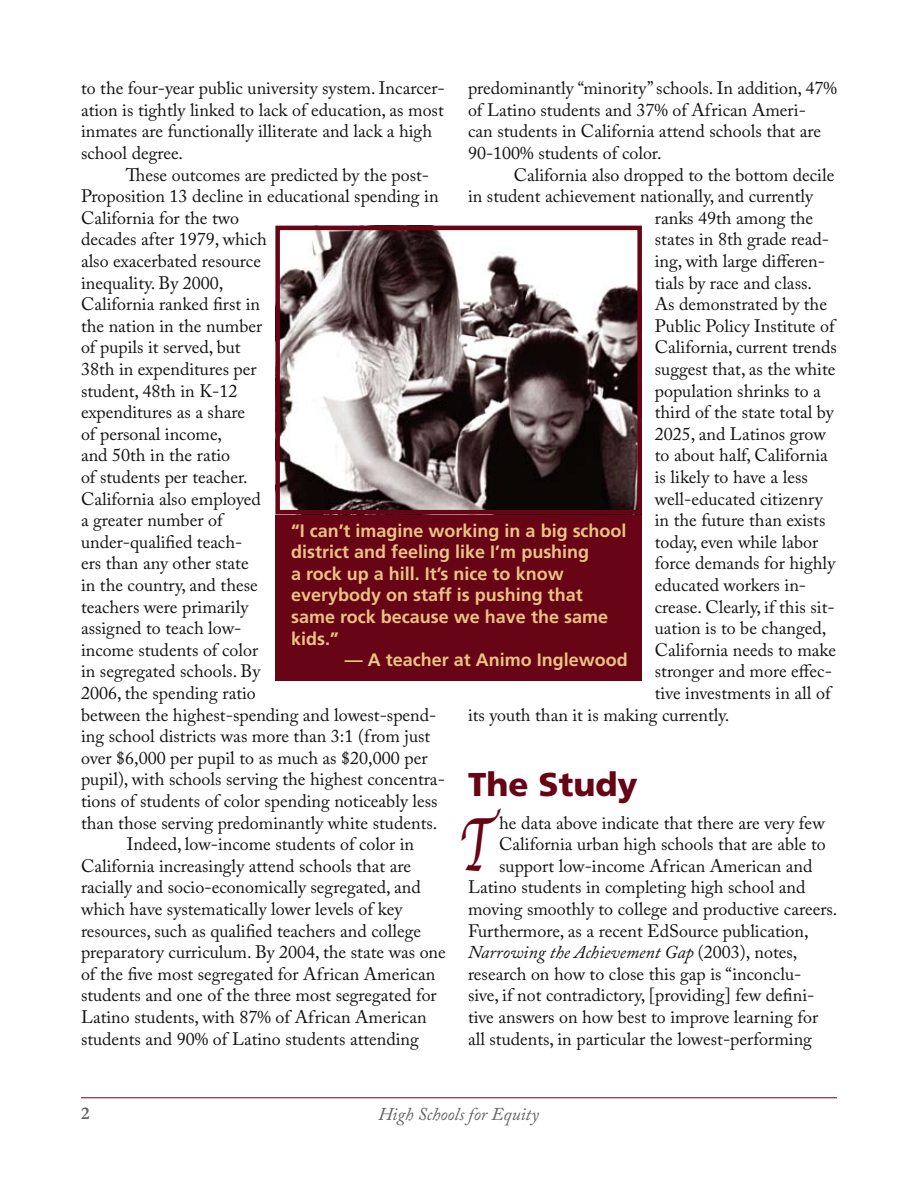
<style>
.page{position:relative;width:918px;height:1188px;background:#fff}
.page>*{position:absolute;margin:0;border:0;box-sizing:border-box;transform-origin:0 0}
.t1{font:italic 72px "Lucida Calligraphy";color:#670416;scale:.6 1}
.t2{font:900 33px "Frutiger LT Std";color:#670416}
.t3{font:18px/21.6px "Adobe Caslon Pro";color:#121212}
.t4{font:700 18px/21.6px "Frutiger LT Std";color:#ebc283}
.t5{font:italic 18px "Adobe Caslon Pro";color:#121212}
.t6{font:italic 18px "Adobe Caslon Pro";color:#616362}
.t7{font:700 18px "Garamond";color:#616362}
.s1{font-style:normal}
</style>
<div class="page">
<hr style="left:81px;top:1097px;width:756px;height:1px;background:#670416">
<div style="left:275px;top:226px;width:367px;height:455px;background:#670416"></div>
<svg style="left:276px;top:514px;width:365px;height:1px"></svg>
<img style="left:280px;top:231px;width:357px;height:278px">
<div style="left:275px;top:226px;width:367px;height:288px;border:4px solid #670416"></div>
<p class="t3" style="left:81px;top:77px;width:365px">to the four-year public university system. Incarcer&shy;ation is tightly linked to lack of education, as most inmates are functionally illiterate and lack a high school degree.</p>
<p class="t3" style="left:126px;top:164px;width:305px">These outcomes are predicted by the post-</p>
<p class="t3" style="left:81px;top:185px;width:359px">Proposition 13 decline in educational spending in</p>
<p class="t3" style="left:81px;top:207px;width:160px">California for the two</p>
<p class="t3" style="left:81px;top:228px;width:187px">decades after 1979, which</p>
<p class="t3" style="left:81px;top:250px;width:182px">also exacerbated resource</p>
<p class="t3" style="left:81px;top:272px;width:144px">inequality. By 2000,</p>
<p class="t3" style="left:81px;top:293px;width:181px">California ranked first in</p>
<p class="t3" style="left:81px;top:315px;width:183px">the nation in the number</p>
<p class="t3" style="left:81px;top:336px;width:161px">of pupils it served, but</p>
<p class="t3" style="left:81px;top:358px;width:177px">38th in expenditures per</p>
<p class="t3" style="left:81px;top:380px;width:158px">student, 48th in K-12</p>
<p class="t3" style="left:81px;top:401px;width:166px">expenditures as a share</p>
<p class="t3" style="left:81px;top:423px;width:143px">of personal income,</p>
<p class="t3" style="left:81px;top:444px;width:151px">and 50th in the ratio</p>
<p class="t3" style="left:81px;top:466px;width:168px">of students per teacher.</p>
<p class="t3" style="left:81px;top:488px;width:181px">California also employed</p>
<p class="t3" style="left:81px;top:509px;width:143px">a greater number of</p>
<p class="t3" style="left:81px;top:531px;width:163px">under-qualified teach-</p>
<p class="t3" style="left:81px;top:552px;width:169px">ers than any other state</p>
<p class="t3" style="left:81px;top:574px;width:178px">in the country, and these</p>
<p class="t3" style="left:81px;top:596px;width:169px">teachers were primarily</p>
<p class="t3" style="left:81px;top:617px;width:162px">assigned to teach low-</p>
<p class="t3" style="left:81px;top:639px;width:179px">income students of color</p>
<p class="t3" style="left:81px;top:660px;width:181px">in segregated schools. By</p>
<p class="t3" style="left:81px;top:682px;width:176px">2006, the spending ratio</p>
<p class="t3" style="left:81px;top:704px;width:357px">between the highest-spending and lowest-spend-</p>
<p class="t3" style="left:81px;top:725px;width:351px">ing school districts was more than 3:1 (from just</p>
<p class="t3" style="left:81px;top:747px;width:348px">over $6,000 per pupil to as much as $20,000 per</p>
<p class="t3" style="left:81px;top:768px;width:365px">pupil), with schools serving the highest concentra-</p>
<p class="t3" style="left:81px;top:790px;width:358px">tions of students of color spending noticeably less</p>
<p class="t3" style="left:81px;top:812px;width:358px">than those serving predominantly white students.</p>
<p class="t3" style="left:127px;top:833px;width:289px">Indeed, low-income students of color in</p>
<p class="t3" style="left:81px;top:855px;width:332px">California increasingly attend schools that are</p>
<p class="t3" style="left:81px;top:876px;width:341px">racially and socio-economically segregated, and</p>
<p class="t3" style="left:81px;top:898px;width:323px">which have systematically lower levels of key</p>
<p class="t3" style="left:81px;top:920px;width:342px">resources, such as qualified teachers and college</p>
<p class="t3" style="left:81px;top:941px;width:366px">preparatory curriculum. By 2004, the state was one</p>
<p class="t3" style="left:81px;top:963px;width:356px">of the five most segregated for African American</p>
<p class="t3" style="left:81px;top:984px;width:357px">students and one of the three most segregated for</p>
<p class="t3" style="left:81px;top:1006px;width:347px">Latino students, with 87% of African American</p>
<p class="t3" style="left:81px;top:1028px;width:339px">students and 90% of Latino students attending</p>
<p class="t3" style="left:468px;top:77px;width:370px">predominantly “minority” schools. In addition, 47% of Latino students and 37% of African Ameri-<br>can students in California attend schools that are 90-100% students of color.</p>
<p class="t3" style="left:514px;top:164px;width:322px">California also dropped to the bottom decile</p>
<p class="t3" style="left:468px;top:185px;width:347px">in student achievement nationally, and currently</p>
<p class="t3" style="left:655px;top:207px;width:160px">ranks 49th among the</p>
<p class="t3" style="left:655px;top:228px;width:176px">states in 8th grade read-</p>
<p class="t3" style="left:655px;top:250px;width:172px">ing, with large differen-</p>
<p class="t3" style="left:655px;top:272px;width:159px">tials by race and class.</p>
<p class="t3" style="left:655px;top:293px;width:174px">As demonstrated by the</p>
<p class="t3" style="left:655px;top:315px;width:181px">Public Policy Institute of</p>
<p class="t3" style="left:655px;top:336px;width:184px">California, current trends</p>
<p class="t3" style="left:655px;top:358px;width:182px">suggest that, as the white</p>
<p class="t3" style="left:655px;top:380px;width:168px">population shrinks to a</p>
<p class="t3" style="left:655px;top:401px;width:180px">third of the state total by</p>
<p class="t3" style="left:655px;top:423px;width:172px">2025, and Latinos grow</p>
<p class="t3" style="left:655px;top:444px;width:175px">to about half, California</p>
<p class="t3" style="left:655px;top:466px;width:154px">is likely to have a less</p>
<p class="t3" style="left:655px;top:488px;width:169px">well-educated citizenry</p>
<p class="t3" style="left:655px;top:509px;width:172px">in the future than exists</p>
<p class="t3" style="left:655px;top:531px;width:165px">today, even while labor</p>
<p class="t3" style="left:655px;top:552px;width:182px">force demands for highly</p>
<p class="t3" style="left:655px;top:574px;width:153px">educated workers in-</p>
<p class="t3" style="left:655px;top:596px;width:181px">crease. Clearly, if this sit-</p>
<p class="t3" style="left:655px;top:617px;width:173px">uation is to be changed,</p>
<p class="t3" style="left:655px;top:639px;width:183px">California needs to make</p>
<p class="t3" style="left:655px;top:660px;width:179px">stronger and more effec-</p>
<p class="t3" style="left:655px;top:682px;width:177px">tive investments in all of</p>
<p class="t3" style="left:468px;top:704px;width:263px">its youth than it is making currently.</p>
<p class="t4" style="left:291px;top:520px;width:337px">“I can’t imagine working in a big school district and feeling like I’m pushing<br>a rock up a hill. It’s nice to know everybody on staff is pushing that same rock because we have the same kids.”</p>
<p class="t4" style="left:345px;top:649px;width:285px">— A teacher at Animo Inglewood</p>
<h2 class="t2" style="left:468px;top:765px;width:171px">The Study</h2>
<p class="t3" style="left:499px;top:812px;width:327px">he data above indicate that there are very few</p>
<p class="t3" style="left:499px;top:833px;width:328px">California urban high schools that are able to</p>
<p class="t3" style="left:499px;top:855px;width:315px">support low-income African American and</p>
<p class="t3" style="left:468px;top:876px;width:339px">Latino students in completing high school and</p>
<p class="t3" style="left:468px;top:898px;width:371px">moving smoothly to college and productive careers.</p>
<p class="t3" style="left:468px;top:920px;width:342px">Furthermore, as a recent EdSource publication,</p>
<p class="t5" style="left:468px;top:941px;width:331px">Narrowing the Achievement Gap <span class="s1">(2003), notes,</span></p>
<p class="t3" style="left:468px;top:963px;width:335px">research on how to close this gap is “inconclu-</p>
<p class="t3" style="left:468px;top:984px;width:348px">sive, if not contradictory, [providing] few defini-</p>
<p class="t3" style="left:468px;top:1006px;width:352px">tive answers on how best to improve learning for</p>
<p class="t3" style="left:468px;top:1028px;width:346px">all students, in particular the lowest-performing</p>
<h1 class="t1" style="left:458px;top:801px;width:53px">T</h1>
<p class="t7" style="left:81px;top:1102px;width:10px">2</p>
<p class="t6" style="left:378px;top:1103px;width:162px">High Schools for Equity</p>
</div>
